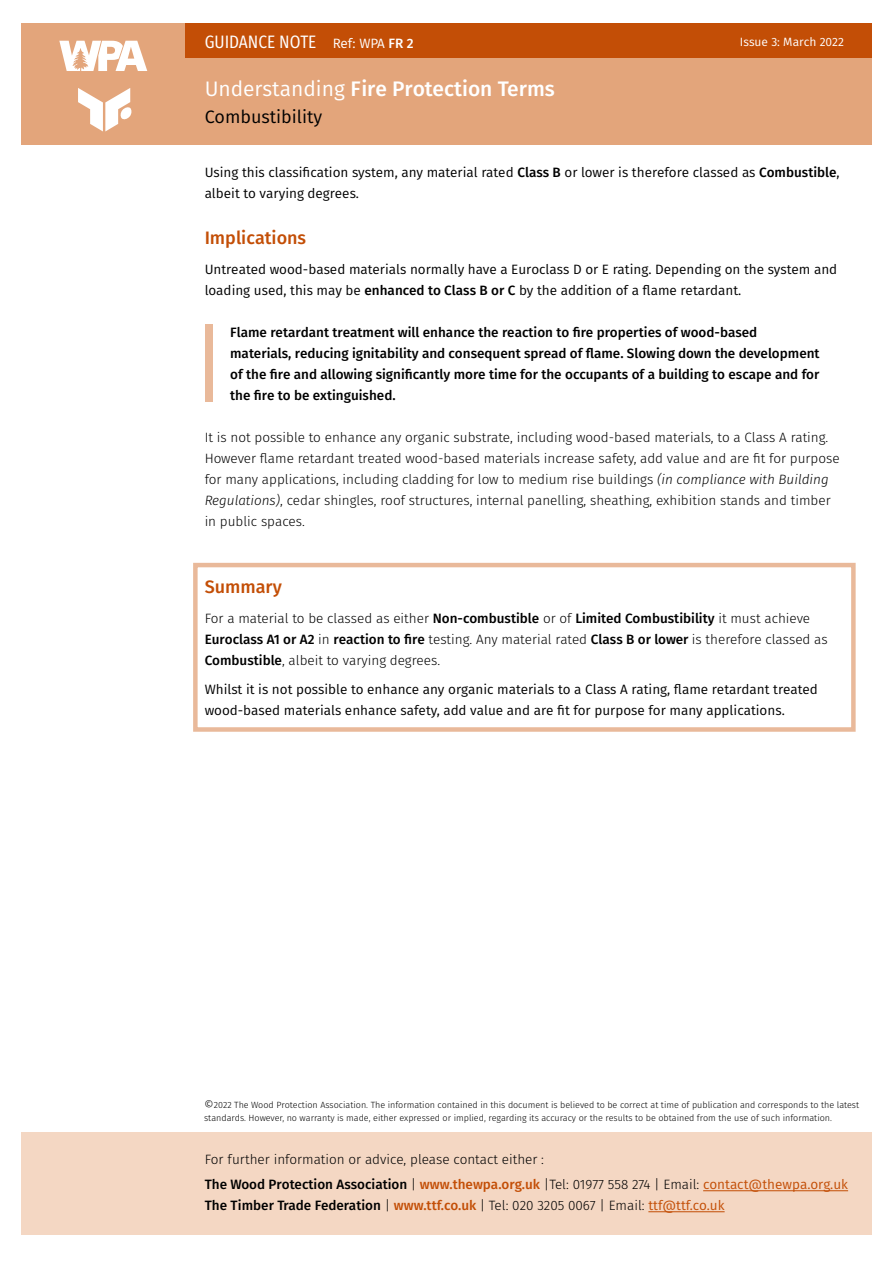
<style>
.page{position:relative;width:893px;height:1263px;background:#fff}
.page>*{position:absolute;margin:0;border:0;box-sizing:border-box;transform-origin:0 0}
.t1{font:500 21px "Fira Sans";color:#fff}
.t2{font:18px "Fira Sans Condensed";color:#fff}
.t3{font:500 18px "Fira Sans";color:#c34e06}
.t4{font:18px "Fira Sans";color:#000}
.t5{font:300 13.5px/21px "Fira Sans";color:#000}
.t6{font:13.5px/21px "Fira Sans";color:#000}
.t7{font:500 13.5px/21px "Fira Sans";color:#000}
.t8{font:12px "Fira Sans";color:#fff}
.t9{font:300 9px/13.5px "Fira Sans";color:#000}
.s1{font-family:"Fira Sans";font-size:13.5px}
.s2{font-family:"Fira Sans";font-weight:500;font-size:13.5px}
.s3{font-weight:400}
.s4{font-weight:500}
.s5{font-style:italic}
.s6{font-size:12px}
.s7{font-weight:500;color:#c34e06}
.s8{font-weight:400;color:#c34e06}
.s9{font-weight:300}
.s10{color:#c34e06}
</style>
<div class="page">
<div style="left:21px;top:23px;width:851px;height:122px;background:#e3a57b"></div>
<div style="left:21px;top:1132px;width:851px;height:103px;background:#f4d7c3"></div>
<hr style="left:703px;top:1190px;width:145px;height:1px;background:#c34e06">
<hr style="left:648px;top:1211px;width:77px;height:1px;background:#c34e06">
<div style="left:185px;top:23px;width:687px;height:35px;background:#c34e06"></div>
<svg style="left:59px;top:41px;width:88px;height:30px"></svg>
<svg style="left:78px;top:88px;width:54px;height:43px"></svg>
<div style="left:193px;top:563px;width:663px;height:169px;border:4px solid #dd9362"></div>
<div style="left:205px;top:325px;width:8px;height:77px;background:#e9b99a"></div>
<h2 class="t2" style="left:205px;top:26px;width:211px">GUIDANCE NOTE <span class="s1">Ref: WPA</span> <span class="s2">FR 2</span></h2>
<p class="t8" style="left:740px;top:34px;width:106px">Issue 3: March 2022</p>
<h1 class="t1" style="left:205px;top:74px;width:352px"><span class="s3">Understanding</span> Fire Protection Terms</h1>
<h2 class="t4" style="left:205px;top:104px;width:119px">Combustibility</h2>
<p class="t6" style="left:205px;top:161px;width:637px">Using this classification system, any material rated <span class="s4">Class B</span> or lower is therefore classed as <span class="s4">Combustible</span>, albeit to varying degrees.</p>
<h2 class="t3" style="left:205px;top:225px;width:103px">Implications</h2>
<p class="t6" style="left:205px;top:258px;width:634px">Untreated wood-based materials normally have a Euroclass D or E rating. Depending on the system and loading used, this may be <span class="s4">enhanced to Class B or C</span> by the addition of a flame retardant.</p>
<p class="t7" style="left:230px;top:321px;width:591px">Flame retardant treatment will enhance the reaction to fire properties of wood-based materials, reducing ignitability and consequent spread of flame. Slowing down the development of the fire and allowing significantly more time for the occupants of a building to escape and for the fire to be extinguished.</p>
<p class="t5" style="left:205px;top:426px;width:636px">It is not possible to enhance any organic substrate, including wood-based materials, to a Class A rating.<br>However flame retardant treated wood-based materials increase safety, add value and are fit for purpose for many applications, including cladding for low to medium rise buildings <span class="s5">(in compliance with Building Regulations)</span>, cedar shingles, roof structures, internal panelling, sheathing, exhibition stands and timber in public spaces.</p>
<h2 class="t3" style="left:205px;top:574px;width:79px">Summary</h2>
<p class="t5" style="left:205px;top:607px;width:625px">For a material to be classed as either <span class="s4">Non-combustible</span> or of <span class="s4">Limited Combustibility</span> it must achieve<br><span class="s4">Euroclass A1 or A2</span> in <span class="s4">reaction to fire</span> testing. Any material rated <span class="s4">Class B or lower</span> is therefore classed as<br><span class="s4">Combustible</span>, albeit to varying degrees.</p>
<p class="t6" style="left:205px;top:679px;width:615px">Whilst it is not possible to enhance any organic materials to a Class A rating, flame retardant treated wood-based materials enhance safety, add value and are fit for purpose for many applications.</p>
<p class="t9" style="left:204px;top:1098px;width:657px"><span class="s6">©</span>2022 The Wood Protection Association. The information contained in this document is believed to be correct at time of publication and corresponds to the latest standards. However, no warranty is made, either expressed or implied, regarding its accuracy or the results to be obtained from the use of such information.</p>
<p class="t5" style="left:205px;top:1147px;width:645px;line-height:25.2px">For further information or advice, please contact either :<br><span class="s4">The Wood Protection Association</span> | <span class="s7">www.thewpa.org.uk</span> |Tel: 01977 558 274 | Email: <span class="s8">contact@thewpa.org.uk</span></p>
<p class="t7" style="left:205px;top:1195px;width:521px">The Timber Trade Federation <span class="s9">|</span> <span class="s10">www.ttf.co.uk</span> <span class="s9">| Tel: 020 3205 0067 | Email:</span> <span class="s8">ttf@ttf.co.uk</span></p>
</div>
